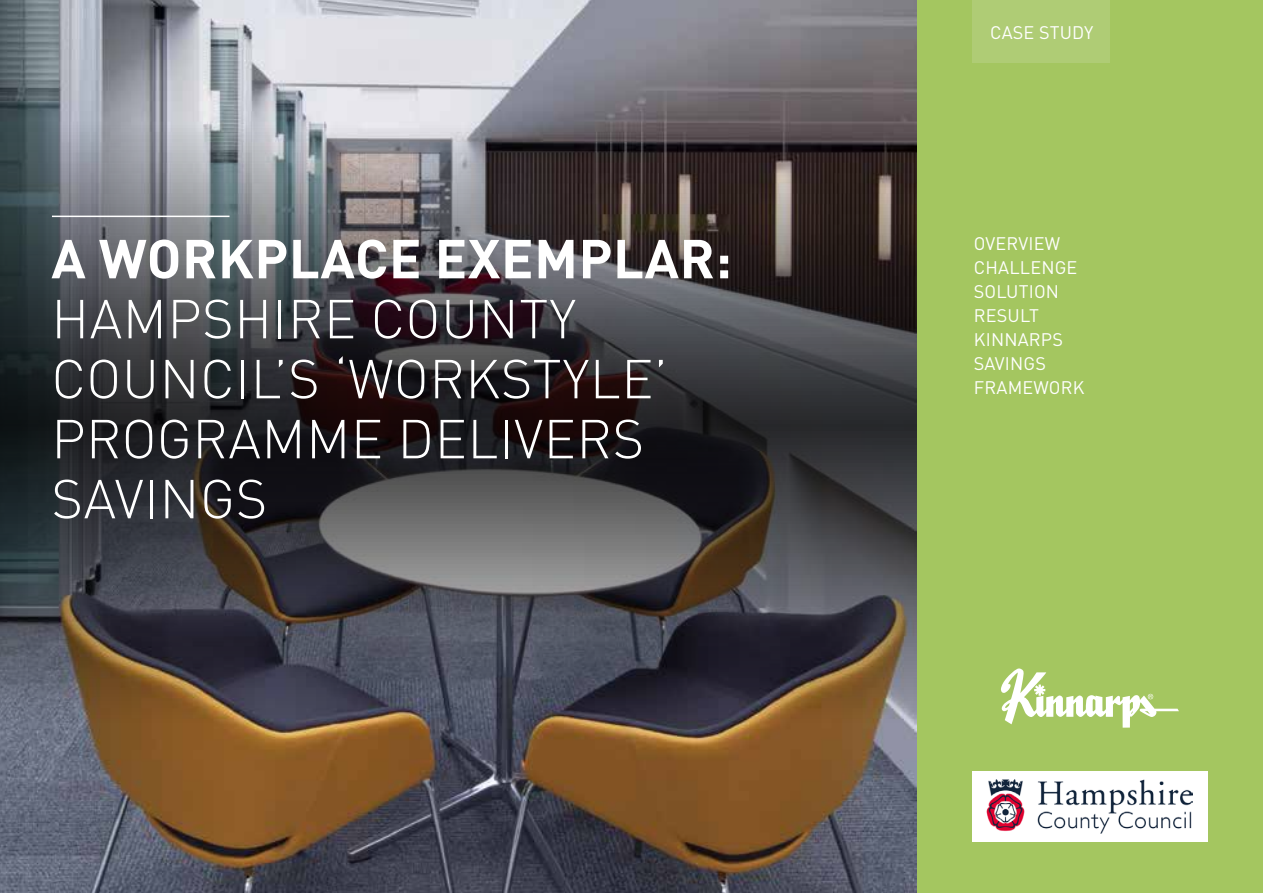
<style>
.page{position:relative;width:1263px;height:893px;background:#fff}
.page>*{position:absolute;margin:0;border:0;box-sizing:border-box;transform-origin:0 0}
.t1{font:300 54px/60px "DIN Pro";letter-spacing:.01em;color:#fff}
.t2{font:700 54px "DIN Pro";letter-spacing:.01em;color:#fff}
.t3{font:18px/24px "DIN Pro";letter-spacing:.01em;color:#fff}
</style>
<div class="page">
<div style="left:917px;top:0;width:346px;height:893px;background:#a4c660"></div>
<svg style="left:1001px;top:668px;width:178px;height:60px"></svg>
<img style="left:0;top:0;width:917px;height:893px">
<hr style="left:52px;top:216px;width:177px;height:1px;background:#fff">
<div style="left:972px;top:0;width:138px;height:63px;background:#afcc75"></div>
<div style="left:972px;top:771px;width:236px;height:71px;background:#fff"></div>
<img style="left:986px;top:779px;width:207px;height:54px">
<h1 class="t2" style="left:51px;top:214px;width:682px">A WORKPLACE EXEMPLAR:</h1>
<h1 class="t1" style="left:51px;top:284px;width:618px">HAMPSHIRE COUNTY<br>COUNCIL’S ‘WORKSTYLE’<br>PROGRAMME DELIVERS<br>SAVINGS</h1>
<p class="t3" style="left:990px;top:19px;width:105px">CASE STUDY</p>
<p class="t3" style="left:974px;top:230px;width:112px">OVERVIEW<br>CHALLENGE<br>SOLUTION<br>RESULT<br>KINNARPS<br>SAVINGS<br>FRAMEWORK</p>
</div>
